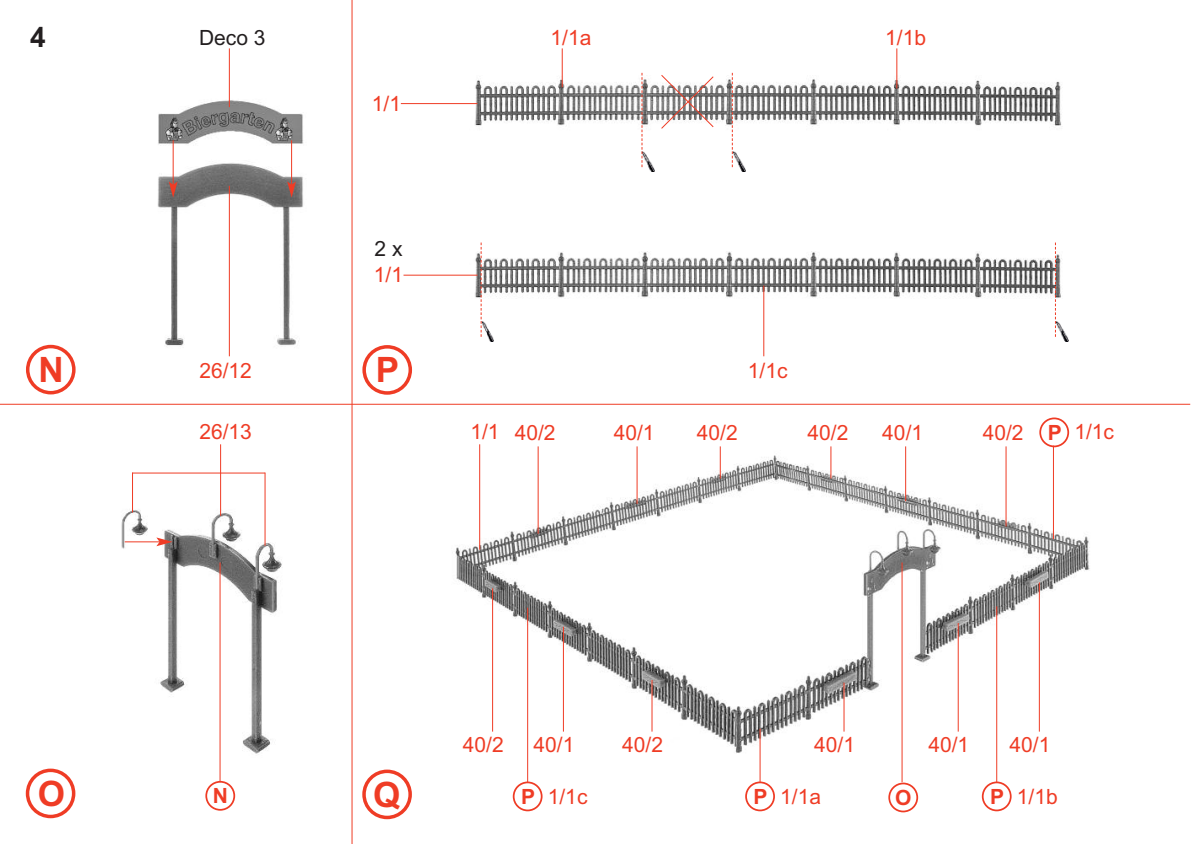
<style>
.page{position:relative;width:1191px;height:844px;background:#fff}
.page>*{position:absolute;margin:0;border:0;box-sizing:border-box;transform-origin:0 0}
.t1{font:700 35px "Arial";color:#ef3c25}
.t2{font:700 28px "Arial";color:#231f20}
.t3{font:21px "Arial";color:#ef3c25}
.t4{font:21px "Arial";color:#231f20}
.t5{font:700 21px "Arial";color:#ef3c25}
.s1{font-weight:700}
</style>
<div class="page">
<hr style="left:351px;top:0;width:1px;height:843px;background:#ef3c25">
<hr style="left:0;top:403px;width:1190px;height:1px;background:#ef3c25">
<img style="left:157px;top:92px;width:146px;height:258px">
<img style="left:121px;top:502px;width:161px;height:258px">
<img style="left:470px;top:76px;width:592px;height:55px">
<img style="left:470px;top:251px;width:592px;height:52px">
<img style="left:455px;top:450px;width:635px;height:305px">
<img style="left:642px;top:152px;width:13px;height:19px">
<hr style="left:229px;top:48px;width:1px;height:59px;background:#ef3c25">
<hr style="left:229px;top:186px;width:1px;height:170px;background:#ef3c25">
<hr style="left:403px;top:275px;width:74px;height:1px;background:#ef3c25">
<hr style="left:763px;top:285px;width:1px;height:71px;background:#ef3c25">
<hr style="left:220px;top:562px;width:1px;height:220px;background:#ef3c25">
<hr style="left:527px;top:607px;width:1px;height:175px;background:#ef3c25">
<hr style="left:901px;top:562px;width:1px;height:220px;background:#ef3c25">
<hr style="left:220px;top:444px;width:1px;height:71px;background:#ef3c25">
<hr style="left:401px;top:103px;width:76px;height:1px;background:#ef3c25">
<hr style="left:479px;top:444px;width:1px;height:105px;background:#ef3c25">
<hr style="left:538px;top:446px;width:1px;height:87px;background:#ef3c25">
<hr style="left:720px;top:446px;width:1px;height:32px;background:#ef3c25">
<hr style="left:830px;top:446px;width:1px;height:32px;background:#ef3c25">
<hr style="left:1005px;top:446px;width:1px;height:80px;background:#ef3c25">
<hr style="left:905px;top:446px;width:1px;height:55px;background:#ef3c25">
<hr style="left:636px;top:446px;width:1px;height:57px;background:#ef3c25">
<hr style="left:1053px;top:445px;width:1px;height:94px;background:#ef3c25">
<hr style="left:132px;top:472px;width:133px;height:1px;background:#ef3c25">
<hr style="left:132px;top:472px;width:1px;height:40px;background:#ef3c25">
<hr style="left:265px;top:472px;width:1px;height:73px;background:#ef3c25">
<hr style="left:562px;top:48px;width:1px;height:39px;background:#ef3c25">
<hr style="left:896px;top:48px;width:1px;height:40px;background:#ef3c25">
<svg style="left:660px;top:75px;width:54px;height:55px"></svg>
<svg style="left:641px;top:73px;width:1px;height:94px"></svg>
<img style="left:482px;top:321px;width:12px;height:20px">
<svg style="left:481px;top:242px;width:1px;height:95px"></svg>
<img style="left:1056px;top:321px;width:12px;height:20px">
<svg style="left:1055px;top:242px;width:1px;height:95px"></svg>
<img style="left:732px;top:152px;width:13px;height:19px">
<svg style="left:732px;top:73px;width:1px;height:94px"></svg>
<hr style="left:173px;top:140px;width:1px;height:44px;background:#ef3c25">
<svg style="left:169px;top:181px;width:8px;height:17px"></svg>
<hr style="left:291px;top:140px;width:1px;height:44px;background:#ef3c25">
<svg style="left:287px;top:181px;width:9px;height:17px"></svg>
<hr style="left:125px;top:541px;width:34px;height:1px;background:#ef3c25">
<svg style="left:156px;top:537px;width:17px;height:9px"></svg>
<svg style="left:26px;top:345px;width:50px;height:49px"></svg>
<svg style="left:26px;top:768px;width:49px;height:50px"></svg>
<svg style="left:362px;top:345px;width:50px;height:49px"></svg>
<svg style="left:362px;top:769px;width:50px;height:50px"></svg>
<svg style="left:205px;top:780px;width:30px;height:30px"></svg>
<svg style="left:888px;top:782px;width:30px;height:30px"></svg>
<svg style="left:1039px;top:417px;width:30px;height:30px"></svg>
<svg style="left:513px;top:781px;width:29px;height:30px"></svg>
<hr style="left:759px;top:728px;width:1px;height:54px;background:#ef3c25">
<hr style="left:1039px;top:582px;width:1px;height:149px;background:#ef3c25">
<hr style="left:957px;top:623px;width:1px;height:108px;background:#ef3c25">
<hr style="left:843px;top:682px;width:1px;height:49px;background:#ef3c25">
<hr style="left:651px;top:679px;width:1px;height:52px;background:#ef3c25">
<hr style="left:492px;top:588px;width:1px;height:143px;background:#ef3c25">
<hr style="left:563px;top:626px;width:1px;height:105px;background:#ef3c25">
<svg style="left:745px;top:781px;width:30px;height:30px"></svg>
<hr style="left:996px;top:606px;width:1px;height:176px;background:#ef3c25">
<svg style="left:981px;top:781px;width:30px;height:30px"></svg>
<h2 class="t2" style="left:30px;top:21px;width:17px">4</h2>
<p class="t4" style="left:199px;top:25px;width:68px">Deco 3</p>
<p class="t3" style="left:550px;top:25px;width:42px">1/1a</p>
<p class="t3" style="left:885px;top:25px;width:42px">1/1b</p>
<p class="t3" style="left:372px;top:91px;width:31px">1/1</p>
<p class="t4" style="left:374px;top:237px;width:30px">2 x</p>
<p class="t3" style="left:374px;top:262px;width:31px">1/1</p>
<h1 class="t1" style="left:38px;top:349px;width:27px">N</h1>
<p class="t3" style="left:199px;top:358px;width:54px">26/12</p>
<h1 class="t1" style="left:376px;top:349px;width:25px">P</h1>
<p class="t3" style="left:748px;top:358px;width:41px">1/1c</p>
<p class="t3" style="left:199px;top:420px;width:54px">26/13</p>
<p class="t3" style="left:470px;top:420px;width:31px">1/1</p>
<p class="t3" style="left:515px;top:420px;width:42px">40/2</p>
<p class="t3" style="left:613px;top:420px;width:42px">40/1</p>
<p class="t3" style="left:697px;top:420px;width:42px">40/2</p>
<p class="t3" style="left:807px;top:420px;width:42px">40/2</p>
<p class="t3" style="left:882px;top:420px;width:42px">40/1</p>
<p class="t3" style="left:982px;top:420px;width:42px">40/2</p>
<p class="t3" style="left:1074px;top:420px;width:41px">1/1c</p>
<p class="t5" style="left:1047px;top:420px;width:16px">P</p>
<h1 class="t1" style="left:38px;top:772px;width:29px">O</h1>
<p class="t3" style="left:463px;top:731px;width:42px">40/2</p>
<p class="t3" style="left:533px;top:731px;width:42px">40/1</p>
<p class="t3" style="left:622px;top:731px;width:42px">40/2</p>
<p class="t3" style="left:814px;top:731px;width:42px">40/1</p>
<p class="t3" style="left:928px;top:731px;width:42px">40/1</p>
<p class="t3" style="left:753px;top:783px;width:69px"><span class="s1">P</span> 1/1a</p>
<p class="t3" style="left:990px;top:783px;width:69px"><span class="s1">P</span> 1/1b</p>
<p class="t3" style="left:1009px;top:731px;width:42px">40/1</p>
<p class="t5" style="left:213px;top:783px;width:17px">N</p>
<h1 class="t1" style="left:373px;top:773px;width:29px">Q</h1>
<p class="t5" style="left:895px;top:784px;width:18px">O</p>
<p class="t3" style="left:548px;top:783px;width:41px">1/1c</p>
<p class="t5" style="left:521px;top:783px;width:16px">P</p>
</div>
